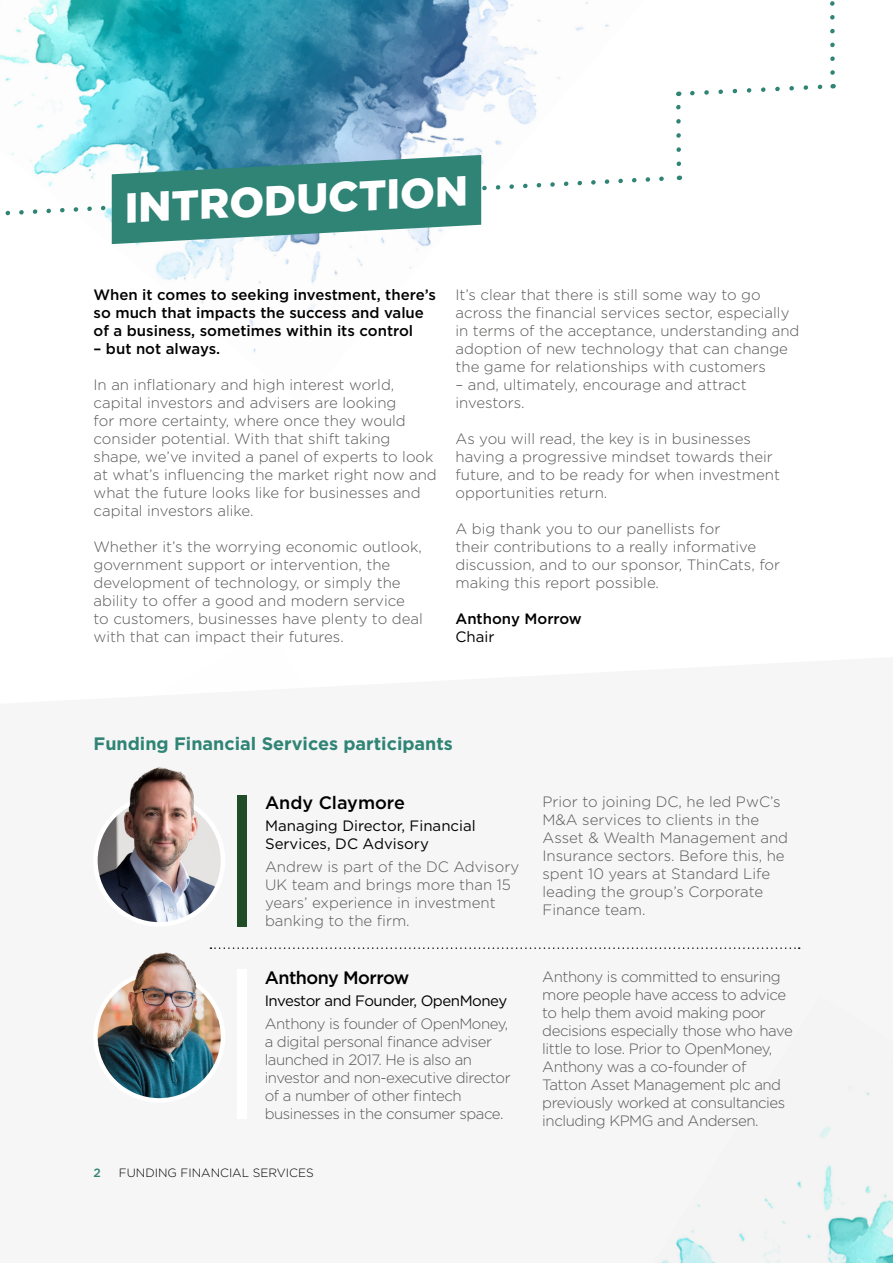
<style>
.page{position:relative;width:893px;height:1263px;background:#fff}
.page>*{position:absolute;margin:0;border:0;box-sizing:border-box;transform-origin:0 0}
.t1{font:900 42px "Gotham";color:#fff}
.t2{font:700 18px "Gotham";color:#2f8475}
.t3{font:500 18px "Gotham";letter-spacing:-.03em;color:#000}
.t4{font:500 18px "Gotham";color:#000}
.t5{font:300 15px/18px "Gotham";color:#575756}
.t6{font:300 15px/18px "Gotham";letter-spacing:-.03em;color:#575756}
.t7{font:500 15px/18px "Gotham";color:#000}
.t8{font:15px/18px "Gotham";color:#000}
.t9{font:15px "Gotham";letter-spacing:-.03em;color:#000}
.t10{font:300 12px "Gotham";color:#000}
.t11{font:500 12px "Gotham";color:#2f8475}
</style>
<div class="page">
<img style="left:112px;top:244px;width:319px;height:109px">
<svg style="left:0;top:0;width:836px;height:244px"></svg>
<img style="left:653px;top:996px;width:240px;height:267px">
<div style="left:237px;top:795px;width:10px;height:132px;background:#204c28"></div>
<img style="left:95px;top:797px;width:128px;height:127px;border-radius:64px">
<div style="left:93px;top:794px;width:132px;height:133px;border:4px solid #fff;border-radius:50%"></div>
<img style="left:102px;top:767px;width:122px;height:85px">
<img style="left:95px;top:973px;width:128px;height:127px;border-radius:64px">
<div style="left:93px;top:970px;width:132px;height:133px;border:4px solid #fff;border-radius:50%"></div>
<img style="left:108px;top:952px;width:98px;height:62px">
<svg style="left:210px;top:947px;width:590px;height:2px"></svg>
<h1 class="t1" style="left:123px;top:179px;width:345px;rotate:-3deg">INTRODUCTION</h1>
<p class="t7" style="left:94px;top:286px;width:344px">When it comes to seeking investment, there’s so much that impacts the success and value of a business, sometimes within its control</p>
<p class="t7" style="left:94px;top:340px;width:128px">– but not always.</p>
<p class="t5" style="left:94px;top:376px;width:345px">In an inflationary and high interest world, capital investors and advisers are looking<br>for more certainty, where once they would consider potential. With that shift taking shape, we’ve invited a panel of experts to look at what’s influencing the market right now and what the future looks like for businesses and capital investors alike.</p>
<p class="t5" style="left:94px;top:538px;width:331px">Whether it’s the worrying economic outlook, government support or intervention, the development of technology, or simply the ability to offer a good and modern service to customers, businesses have plenty to deal with that can impact their futures.</p>
<p class="t5" style="left:455px;top:286px;width:345px">It’s clear that there is still some way to go across the financial services sector, especially in terms of the acceptance, understanding and adoption of new technology that can change the game for relationships with customers</p>
<p class="t5" style="left:455px;top:376px;width:293px">– and, ultimately, encourage and attract investors.</p>
<p class="t5" style="left:455px;top:430px;width:326px">As you will read, the key is in businesses having a progressive mindset towards their future, and to be ready for when investment opportunities return.</p>
<p class="t5" style="left:455px;top:520px;width:326px">A big thank you to our panellists for<br>their contributions to a really informative discussion, and to our sponsor, ThinCats, for making this report possible.</p>
<p class="t7" style="left:455px;top:610px;width:128px">Anthony Morrow</p>
<p class="t8" style="left:455px;top:628px;width:41px">Chair</p>
<p class="t2" style="left:94px;top:732px;width:361px">Funding Financial Services participants</p>
<p class="t4" style="left:265px;top:791px;width:141px">Andy Claymore</p>
<p class="t8" style="left:265px;top:817px;width:212px">Managing Director, Financial<br>Services, DC Advisory</p>
<p class="t5" style="left:265px;top:857px;width:256px">Andrew is part of the DC Advisory<br>UK team and brings more than 15 years’ experience in investment banking to the firm.</p>
<p class="t3" style="left:265px;top:966px;width:146px">Anthony Morrow</p>
<p class="t9" style="left:265px;top:991px;width:244px">Investor and Founder, OpenMoney</p>
<p class="t6" style="left:265px;top:1014px;width:247px">Anthony is founder of OpenMoney, a digital personal finance adviser launched in 2017. He is also an investor and non-executive director of a number of other fintech businesses in the consumer space.</p>
<p class="t11" style="left:94px;top:1165px;width:9px">2</p>
<p class="t10" style="left:119px;top:1165px;width:196px">FUNDING FINANCIAL SERVICES</p>
<p class="t5" style="left:542px;top:792px;width:247px">Prior to joining DC, he led PwC’s<br>M&amp;A services to clients in the<br>Asset &amp; Wealth Management and<br>Insurance sectors. Before this, he spent 10 years at Standard Life leading the group’s Corporate<br>Finance team.</p>
<p class="t6" style="left:542px;top:967px;width:252px">Anthony is committed to ensuring more people have access to advice to help them avoid making poor decisions especially those who have little to lose. Prior to OpenMoney,<br>Anthony was a co-founder of<br>Tatton Asset Management plc and previously worked at consultancies including KPMG and Andersen.</p>
</div>
